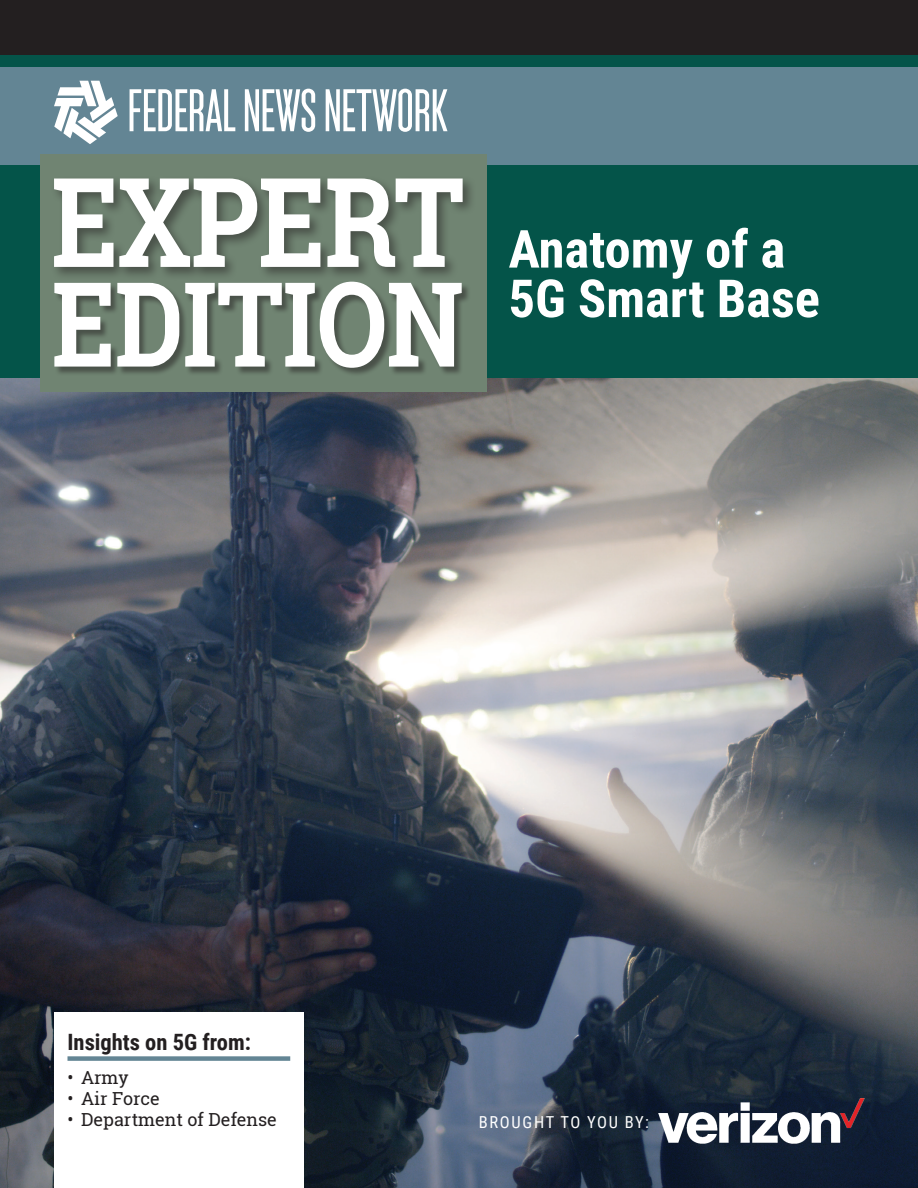
<style>
.page{position:relative;width:918px;height:1188px;background:#fff}
.page>*{position:absolute;margin:0;border:0;box-sizing:border-box;transform-origin:0 0}
.t1{font:700 124.35px "Roboto Slab";letter-spacing:-.01em;color:#fff;scale:.85 1}
.t2{font:700 117.75px "Roboto Slab";letter-spacing:-.01em;color:#fff;scale:.85 1}
.t3{font:700 52.5px/49.5px "Roboto Condensed";color:#fff}
.t4{font:700 22.5px "Roboto Condensed";color:#231f20}
.t5{font:18px "Roboto Slab";color:#231f20}
.t6{font:16.5px "Roboto Condensed";letter-spacing:.105em;color:#fff}
</style>
<div class="page">
<img style="left:0;top:378px;width:918px;height:810px">
<div style="left:0;top:54px;width:918px;height:324px;background:#045449"></div>
<div style="left:0;top:68px;width:918px;height:97px;background:#638594"></div>
<svg style="left:54px;top:81px;width:64px;height:63px"></svg>
<svg style="left:130px;top:89px;width:105px;height:42px"></svg>
<svg style="left:245px;top:89px;width:70px;height:43px"></svg>
<svg style="left:326px;top:89px;width:121px;height:43px"></svg>
<div style="left:40px;top:154px;width:447px;height:238px;background:#708472"></div>
<div style="left:50px;top:175px;width:426px;height:106px;background:#231f20;opacity:.5"></div>
<div style="left:55px;top:282px;width:416px;height:95px;background:#231f20;opacity:.5"></div>
<div style="left:54px;top:1012px;width:250px;height:176px;background:#fff"></div>
<div style="left:68px;top:1056px;width:222px;height:5px;background:#638594"></div>
<div style="left:0;top:0;width:918px;height:54px;background:#231f20"></div>
<img style="left:659px;top:1098px;width:205px;height:46px">
<h1 class="t1" style="left:51px;top:137px;width:488px">EXPERT</h1>
<h2 class="t2" style="left:52px;top:243px;width:486px">EDITION</h2>
<h3 class="t3" style="left:508px;top:222px;width:313px">Anatomy of a<br>5G Smart Base</h3>
<p class="t4" style="left:68px;top:1026px;width:185px">Insights on 5G from:</p>
<p class="t5" style="left:68px;top:1065px;width:63px">• Army</p>
<p class="t5" style="left:68px;top:1086px;width:94px">• Air Force</p>
<p class="t5" style="left:68px;top:1107px;width:211px">• Department of Defense</p>
<p class="t6" style="left:479px;top:1111px;width:172px">BROUGHT TO YOU BY:</p>
</div>
